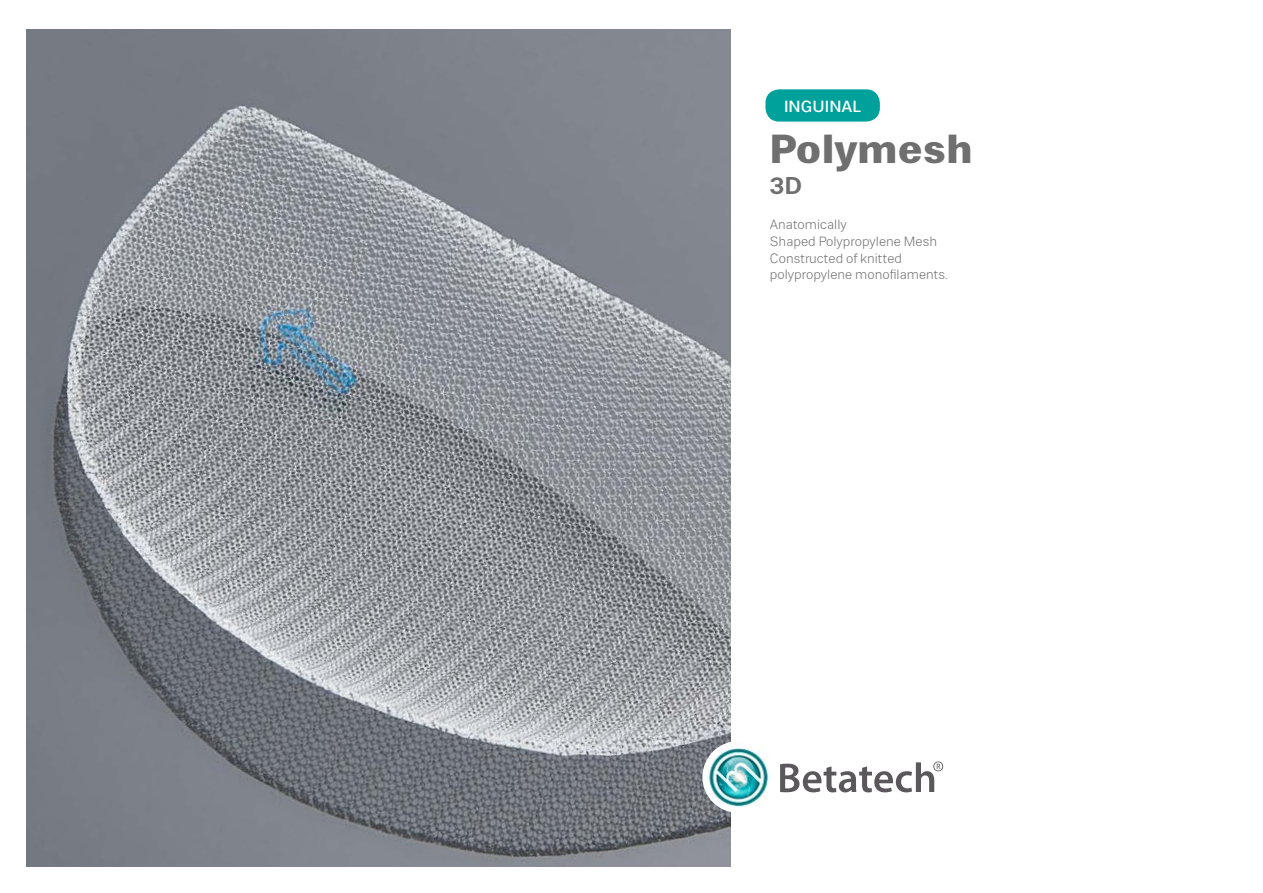
<style>
.page{position:relative;width:1263px;height:893px;background:#fff}
.page>*{position:absolute;margin:0;border:0;box-sizing:border-box;transform-origin:0 0}
.t1{font:41.4px "Caravel Regular 3";color:#706f6f}
.t2{font:24.9px "Caravel Regular 2";color:#706f6f}
.t3{font:500 16.5px "Caravel";color:#fff}
.t4{font:13.8px/16.5px "Caravel Regular 4";color:#706f6f}
</style>
<div class="page">
<img style="left:27px;top:29px;width:704px;height:837px">
<div style="left:765px;top:89px;width:115px;height:33px;background:#00a19a;border-radius:14px"></div>
<svg style="left:780px;top:761px;width:163px;height:31px"></svg>
<img style="left:702px;top:741px;width:72px;height:72px;border-radius:36px">
<p class="t3" style="left:784px;top:97px;width:79px">INGUINAL</p>
<h1 class="t1" style="left:769px;top:125px;width:205px">Polymesh</h1>
<h2 class="t2" style="left:769px;top:171px;width:34px">3D</h2>
<p class="t4" style="left:770px;top:217px;width:179px">Anatomically<br>Shaped Polypropylene Mesh<br>Constructed of knitted polypropylene monofilaments.</p>
</div>
